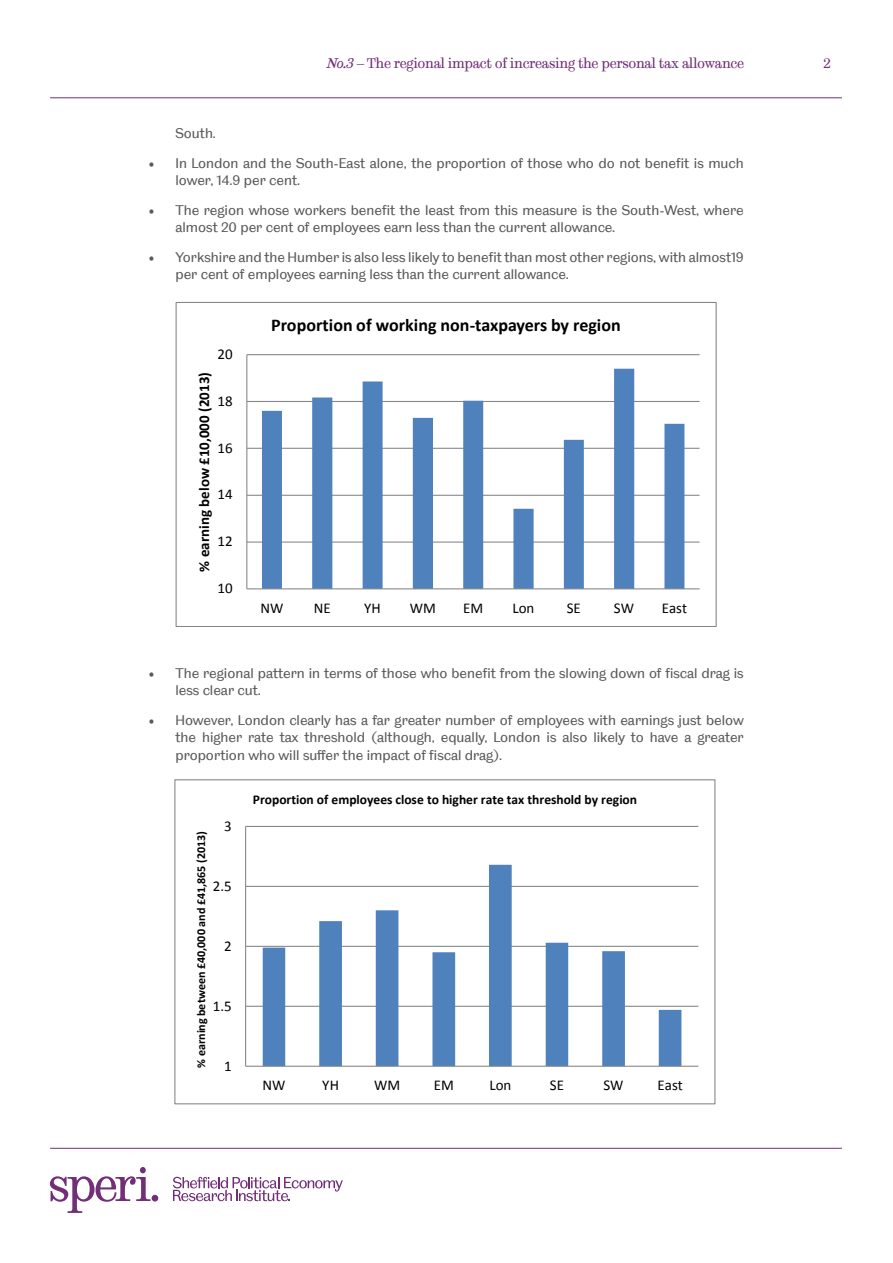
<style>
.page{position:relative;width:893px;height:1263px;background:#fff}
.page>*{position:absolute;margin:0;border:0;box-sizing:border-box;transform-origin:0 0}
.t1{font:700 18px "Calibri";color:#000}
.t2{font:15px "Calibri";color:#000}
.t3{font:700 15px "Calibri";color:#000}
.t4{font:14.25px/17.1px "TUOS Blake";color:#58595b}
.t5{font:14.25px "TUOS Stephenson";letter-spacing:-.02em;color:#722e77}
.t6{font:700 13.5px "Calibri";color:#000}
.t7{font:700 12px "Calibri";color:#000}
.s1{font-style:italic}
</style>
<div class="page">
<hr style="left:50px;top:1148px;width:792px;height:1px;background:#722e77">
<svg style="left:173px;top:1177px;width:170px;height:24px"></svg>
<svg style="left:50px;top:1167px;width:108px;height:46px"></svg>
<hr style="left:50px;top:97px;width:792px;height:1px;background:#722e77">
<hr style="left:247px;top:541px;width:453px;height:2px;background:#868686">
<hr style="left:247px;top:495px;width:453px;height:1px;background:#868686">
<hr style="left:247px;top:448px;width:453px;height:1px;background:#868686">
<hr style="left:247px;top:401px;width:453px;height:1px;background:#868686">
<hr style="left:247px;top:354px;width:453px;height:1px;background:#868686">
<svg style="left:262px;top:369px;width:422px;height:219px"></svg>
<hr style="left:246px;top:355px;width:1px;height:234px;background:#868686">
<hr style="left:247px;top:588px;width:453px;height:1px;background:#868686">
<hr style="left:246px;top:1006px;width:452px;height:1px;background:#868686">
<hr style="left:246px;top:946px;width:452px;height:1px;background:#868686">
<hr style="left:246px;top:886px;width:452px;height:1px;background:#868686">
<hr style="left:246px;top:826px;width:452px;height:1px;background:#868686">
<svg style="left:263px;top:865px;width:418px;height:201px"></svg>
<hr style="left:245px;top:826px;width:1px;height:240px;background:#868686">
<hr style="left:246px;top:1066px;width:452px;height:1px;background:#868686">
<p class="t5" style="left:327px;top:54px;width:418px"><span class="s1">No.3</span> – The regional impact of increasing the personal tax allowance</p>
<p class="t5" style="left:823px;top:54px;width:9px">2</p>
<p class="t4" style="left:175px;top:125px;width:42px">South.</p>
<p class="t4" style="left:175px;top:155px;width:570px;text-indent:-27px">• In London and the South-East alone, the proportion of those who do not benefit is much lower, 14.9 per cent.</p>
<p class="t4" style="left:175px;top:201px;width:570px;text-indent:-27px">• The region whose workers benefit the least from this measure is the South-West, where almost 20 per cent of employees earn less than the current allowance.</p>
<p class="t4" style="left:175px;top:248px;width:570px;text-indent:-27px">• Yorkshire and the Humber is also less likely to benefit than most other regions, with almost19 per cent of employees earning less than the current allowance.</p>
<p class="t2" style="left:218px;top:344px;width:17px">20</p>
<p class="t3" style="left:194px;top:571px;width:201px;rotate:-90deg">% earning below £10,000 (2013)</p>
<p class="t2" style="left:218px;top:391px;width:17px">18</p>
<p class="t2" style="left:218px;top:438px;width:17px">16</p>
<p class="t2" style="left:218px;top:485px;width:17px">14</p>
<p class="t2" style="left:218px;top:532px;width:17px">12</p>
<p class="t2" style="left:218px;top:579px;width:17px">10</p>
<p class="t1" style="left:271px;top:313px;width:351px">Proportion of working non-taxpayers by region</p>
<p class="t2" style="left:260px;top:598px;width:25px">NW</p>
<p class="t2" style="left:314px;top:598px;width:19px">NE</p>
<p class="t2" style="left:364px;top:598px;width:18px">YH</p>
<p class="t2" style="left:410px;top:598px;width:28px">WM</p>
<p class="t2" style="left:463px;top:598px;width:22px">EM</p>
<p class="t2" style="left:512px;top:598px;width:24px">Lon</p>
<p class="t2" style="left:567px;top:598px;width:16px">SE</p>
<p class="t2" style="left:614px;top:598px;width:22px">SW</p>
<p class="t2" style="left:662px;top:598px;width:27px">East</p>
<p class="t4" style="left:175px;top:665px;width:570px;text-indent:-27px">• The regional pattern in terms of those who benefit from the slowing down of fiscal drag is less clear cut.</p>
<p class="t4" style="left:175px;top:711px;width:570px;text-align:justify;text-indent:-27px">• However, London clearly has a far greater number of employees with earnings just below the higher rate tax threshold (although, equally, London is also likely to have a greater proportion who will suffer the impact of fiscal drag).</p>
<p class="t2" style="left:224px;top:816px;width:9px">3</p>
<p class="t7" style="left:193px;top:1068px;width:238px;rotate:-90deg">% earning between £40,000 and £41,865 (2013)</p>
<p class="t2" style="left:213px;top:876px;width:20px">2.5</p>
<p class="t2" style="left:224px;top:936px;width:9px">2</p>
<p class="t2" style="left:213px;top:996px;width:20px">1.5</p>
<p class="t2" style="left:224px;top:1056px;width:9px">1</p>
<p class="t6" style="left:253px;top:791px;width:386px">Proportion of employees close to higher rate tax threshold by region</p>
<p class="t2" style="left:263px;top:1075px;width:25px">NW</p>
<p class="t2" style="left:322px;top:1075px;width:18px">YH</p>
<p class="t2" style="left:374px;top:1075px;width:28px">WM</p>
<p class="t2" style="left:434px;top:1075px;width:22px">EM</p>
<p class="t2" style="left:489px;top:1075px;width:24px">Lon</p>
<p class="t2" style="left:550px;top:1075px;width:16px">SE</p>
<p class="t2" style="left:603px;top:1075px;width:22px">SW</p>
<p class="t2" style="left:657px;top:1075px;width:27px">East</p>
</div>
